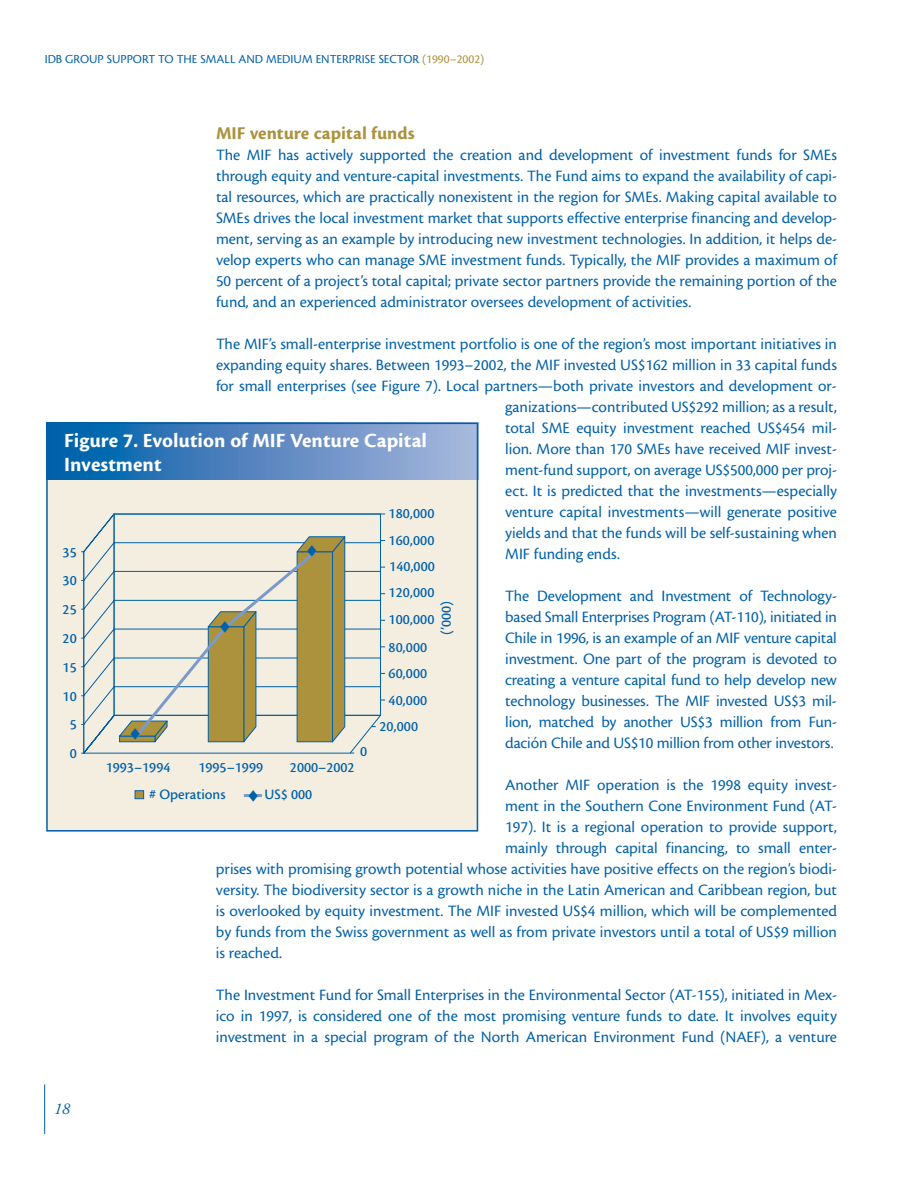
<style>
.page{position:relative;width:918px;height:1188px;background:#fff}
.page>*{position:absolute;margin:0;border:0;box-sizing:border-box;transform-origin:0 0}
.t1{font:21px/24px "Cronos MM 700 11";color:#fff}
.t2{font:18.75px "Cronos MM 700 11";color:#ac923c}
.t3{font:16.5px/21px "Cronos MM 408 11";color:#0060a9;text-align:justify}
.t4{font:italic 16.5px "Adobe Garamond";color:#0060a9}
.t5{font:15px/27.2px "Cronos MM 479 11";letter-spacing:.01em;color:#0060a9}
.t6{font:12.75px "Cronos MM 408 11";color:#0060a9}
.s1{color:#ac923c}
</style>
<div class="page">
<div style="left:46px;top:480px;width:432px;height:352px;background:#f4eee1"></div>
<svg style="left:82px;top:513px;width:300px;height:241px"></svg>
<div style="left:114px;top:514px;width:267px;height:202px;border:1px solid #0060a9"></div>
<hr style="left:83px;top:552px;width:1px;height:201px;background:#0060a9">
<div style="left:135px;top:790px;width:9px;height:9px;background:#ac923c;border:1px solid #0060a9"></div>
<hr style="left:244px;top:794px;width:18px;height:3px;background:#7b9acc">
<svg style="left:49px;top:426px;width:426px;height:54px;background:#5388c1"></svg>
<hr style="left:44px;top:1084px;width:1px;height:50px;background:#0060a9">
<div style="left:46px;top:423px;width:432px;height:409px;border:2px solid #0060a9"></div>
<svg style="left:118px;top:535px;width:228px;height:208px"></svg>
<p class="t6" style="left:45px;top:54px;width:441px">IDB GROUP SUPPORT TO THE SMALL AND MEDIUM ENTERPRISE SECTOR <span class="s1">(1990–2002)</span></p>
<p class="t2" style="left:216px;top:126px;width:200px">MIF venture capital funds</p>
<p class="t3" style="left:216px;top:145px;width:623px">The MIF has actively supported the creation and development of investment funds for SMEs through equity and venture-capital investments. The Fund aims to expand the availability of capi&shy;tal resources, which are practically nonexistent in the region for SMEs. Making capital available to SMEs drives the local investment market that supports effective enterprise financing and develop&shy;ment, serving as an example by introducing new investment technologies. In addition, it helps de&shy;velop experts who can manage SME investment funds. Typically, the MIF provides a maximum of 50 percent of a project’s total capital; private sector partners provide the remaining portion of the fund, and an experienced administrator oversees development of activities.</p>
<p class="t3" style="left:216px;top:334px;width:623px">The MIF’s small-enterprise investment portfolio is one of the region’s most important initiatives in</p>
<p class="t3" style="left:216px;top:355px;width:623px">expanding equity shares. Between 1993–2002, the MIF invested US$162 million in 33 capital funds</p>
<p class="t3" style="left:216px;top:376px;width:622px">for small enterprises (see Figure 7). Local partners—both private investors and development or-</p>
<p class="t3" style="left:505px;top:397px;width:333px">ganizations—contributed US$292 million; as a result,</p>
<p class="t3" style="left:505px;top:418px;width:333px">total SME equity investment reached US$454 mil-</p>
<p class="t3" style="left:505px;top:439px;width:333px">lion. More than 170 SMEs have received MIF invest-</p>
<p class="t3" style="left:505px;top:460px;width:333px">ment-fund support, on average US$500,000 per proj-</p>
<p class="t3" style="left:505px;top:481px;width:333px">ect. It is predicted that the investments—especially</p>
<p class="t3" style="left:505px;top:502px;width:333px">venture capital investments—will generate positive</p>
<p class="t3" style="left:505px;top:523px;width:333px">yields and that the funds will be self-sustaining when</p>
<p class="t3" style="left:505px;top:544px;width:116px">MIF funding ends.</p>
<p class="t3" style="left:505px;top:586px;width:333px">The Development and Investment of Technology&shy;based Small Enterprises Program (AT-110), initiated in Chile in 1996, is an example of an MIF venture capital investment. One part of the program is devoted to creating a venture capital fund to help develop new technology businesses. The MIF invested US$3 mil&shy;lion, matched by another US$3 million from Fun&shy;dación Chile and US$10 million from other investors.</p>
<p class="t3" style="left:505px;top:775px;width:333px">Another MIF operation is the 1998 equity invest-</p>
<p class="t3" style="left:505px;top:796px;width:333px">ment in the Southern Cone Environment Fund (AT-</p>
<p class="t3" style="left:505px;top:817px;width:333px">197). It is a regional operation to provide support,</p>
<p class="t3" style="left:505px;top:838px;width:333px">mainly through capital financing, to small enter-</p>
<p class="t3" style="left:216px;top:859px;width:623px">prises with promising growth potential whose activities have positive effects on the region’s biodi-</p>
<p class="t3" style="left:216px;top:880px;width:623px">versity. The biodiversity sector is a growth niche in the Latin American and Caribbean region, but</p>
<p class="t3" style="left:216px;top:901px;width:623px">is overlooked by equity investment. The MIF invested US$4 million, which will be complemented</p>
<p class="t3" style="left:216px;top:922px;width:622px">by funds from the Swiss government as well as from private investors until a total of US$9 million</p>
<p class="t3" style="left:216px;top:943px;width:67px">is reached.</p>
<p class="t3" style="left:216px;top:985px;width:623px">The Investment Fund for Small Enterprises in the Environmental Sector (AT-155), initiated in Mex&shy;ico in 1997, is considered one of the most promising venture funds to date. It involves equity investment in a special program of the North American Environment Fund (NAEF), a venture</p>
<p class="t1" style="left:64px;top:430px;width:364px">Figure 7. Evolution of MIF Venture Capital<br>Investment</p>
<p class="t5" style="left:389px;top:501px;width:47px">180,000</p>
<p class="t5" style="left:389px;top:528px;width:47px">160,000</p>
<p class="t5" style="left:63px;top:539px;width:16px">35</p>
<p class="t5" style="left:389px;top:554px;width:47px">140,000</p>
<p class="t5" style="left:63px;top:568px;width:16px">30</p>
<p class="t5" style="left:389px;top:580px;width:47px">120,000</p>
<p class="t5" style="left:434px;top:635px;width:36px;rotate:-90deg">(’000)</p>
<p class="t5" style="left:63px;top:597px;width:16px">25</p>
<p class="t5" style="left:389px;top:607px;width:47px">100,000</p>
<p class="t5" style="left:63px;top:626px;width:16px">20</p>
<p class="t5" style="left:389px;top:635px;width:40px">80,000</p>
<p class="t5" style="left:63px;top:655px;width:16px">15</p>
<p class="t5" style="left:389px;top:661px;width:40px">60,000</p>
<p class="t5" style="left:63px;top:683px;width:16px">10</p>
<p class="t5" style="left:389px;top:688px;width:40px">40,000</p>
<p class="t5" style="left:70px;top:712px;width:9px">5</p>
<p class="t5" style="left:379px;top:714px;width:40px">20,000</p>
<p class="t5" style="left:360px;top:739px;width:9px">0</p>
<p class="t5" style="left:70px;top:741px;width:9px">0</p>
<p class="t5" style="left:106px;top:755px;width:66px">1993–1994</p>
<p class="t5" style="left:149px;top:755px;width:115px;text-indent:49px">1995–1999 # Operations</p>
<p class="t5" style="left:290px;top:755px;width:66px">2000–2002</p>
<p class="t5" style="left:265px;top:782px;width:49px">US$ 000</p>
<p class="t4" style="left:54px;top:1102px;width:18px">18</p>
</div>
